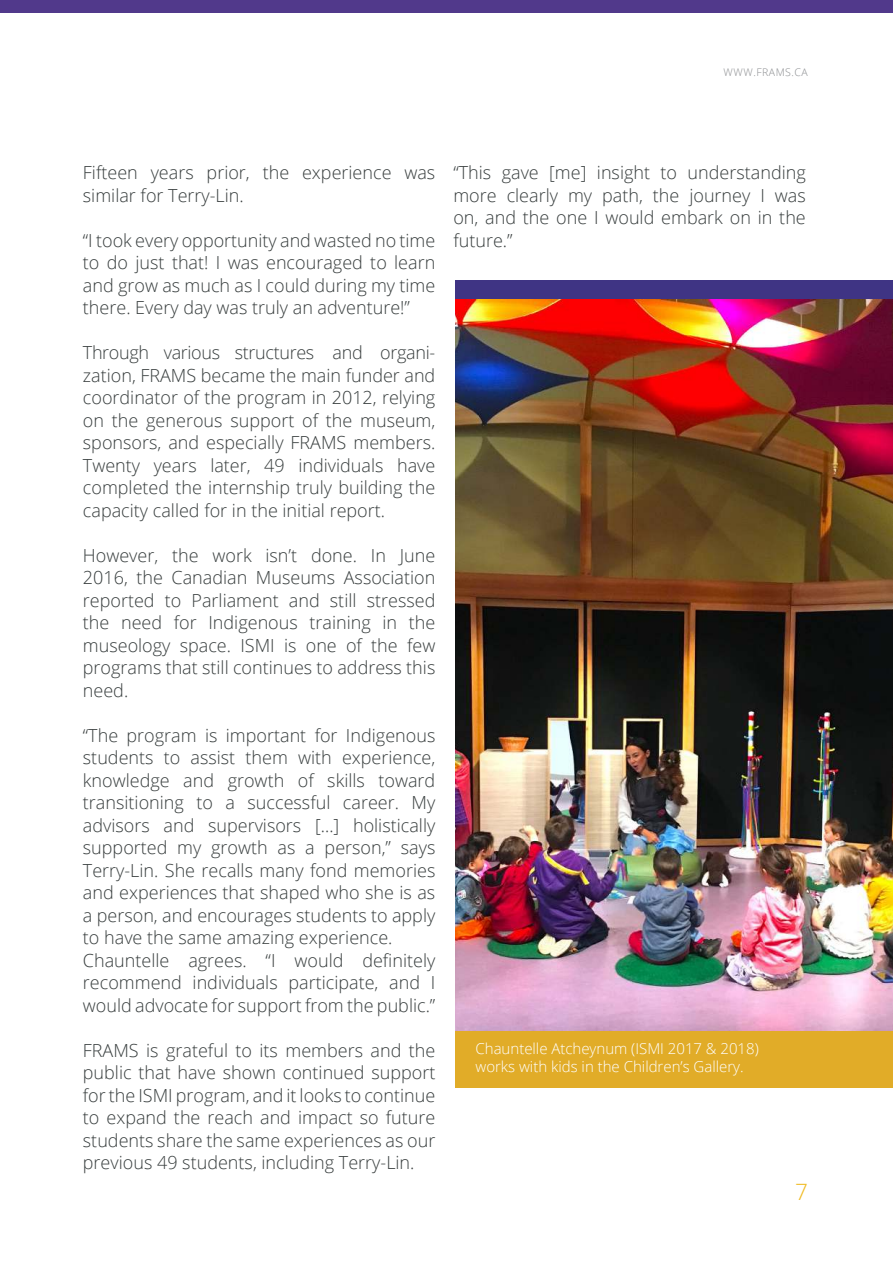
<style>
.page{position:relative;width:893px;height:1263px;background:#fff}
.page>*{position:absolute;margin:0;border:0;box-sizing:border-box;transform-origin:0 0}
.t1{font:300 22.5px "Open Sans";color:#f0bb23}
.t2{font:300 18px/22.5px "Open Sans";color:#373d3d;text-align:justify}
.t3{font:300 15px/18px "Open Sans";color:#fff}
.t4{font:300 10.5px "Open Sans";letter-spacing:.05em;color:#898b8e}
</style>
<div class="page">
<div style="left:455px;top:281px;width:438px;height:750px;background:#3f3484"></div>
<img style="left:455px;top:299px;width:438px;height:732px">
<div style="left:455px;top:1031px;width:438px;height:57px;background:#e1ac28"></div>
<div style="left:0;top:0;width:893px;height:13px;background:#51398b"></div>
<p class="t4" style="left:724px;top:68px;width:86px">WWW.FRAMS.CA</p>
<p class="t2" style="left:83px;top:163px;width:354px">Fifteen years prior, the experience was similar for Terry-Lin.</p>
<p class="t2" style="left:83px;top:231px;width:354px">“I took every opportunity and wasted no time to do just that! I was encouraged to learn and grow as much as I could during my time there. Every day was truly an adventure!”</p>
<p class="t2" style="left:83px;top:343px;width:354px">Through various structures and organi&shy;zation, FRAMS became the main funder and coordinator of the program in 2012, relying on the generous support of the museum, sponsors, and especially FRAMS members.<br>Twenty years later, 49 individuals have completed the internship truly building the capacity called for in the initial report.</p>
<p class="t2" style="left:83px;top:546px;width:354px">However, the work isn’t done. In June 2016, the Canadian Museums Association reported to Parliament and still stressed the need for Indigenous training in the museology space. ISMI is one of the few programs that still continues to address this need.</p>
<p class="t2" style="left:83px;top:726px;width:354px;text-align:left">“The program is important for Indigenous students to assist them with experience, knowledge and growth of skills toward transitioning to a successful career. My advisors and supervisors […] holistically supported my growth as a person,” says Terry-Lin. She recalls many fond memories and experiences that shaped who she is as a person, and encourages students to apply to have the same amazing experience.<br>Chauntelle agrees. “I would definitely recommend individuals participate, and I would advocate for support from the public.”</p>
<p class="t2" style="left:83px;top:1041px;width:354px">FRAMS is grateful to its members and the public that have shown continued support for the ISMI program, and it looks to continue to expand the reach and impact so future students share the same experiences as our previous 49 students, including Terry-Lin.</p>
<p class="t2" style="left:453px;top:163px;width:354px">“This gave [me] insight to understanding more clearly my path, the journey I was on, and the one I would embark on in the future.”</p>
<p class="t3" style="left:475px;top:1041px;width:285px">Chauntelle Atcheynum (ISMI 2017 &amp; 2018) works with kids in the Children’s Gallery.</p>
<p class="t1" style="left:795px;top:1182px;width:14px">7</p>
</div>
